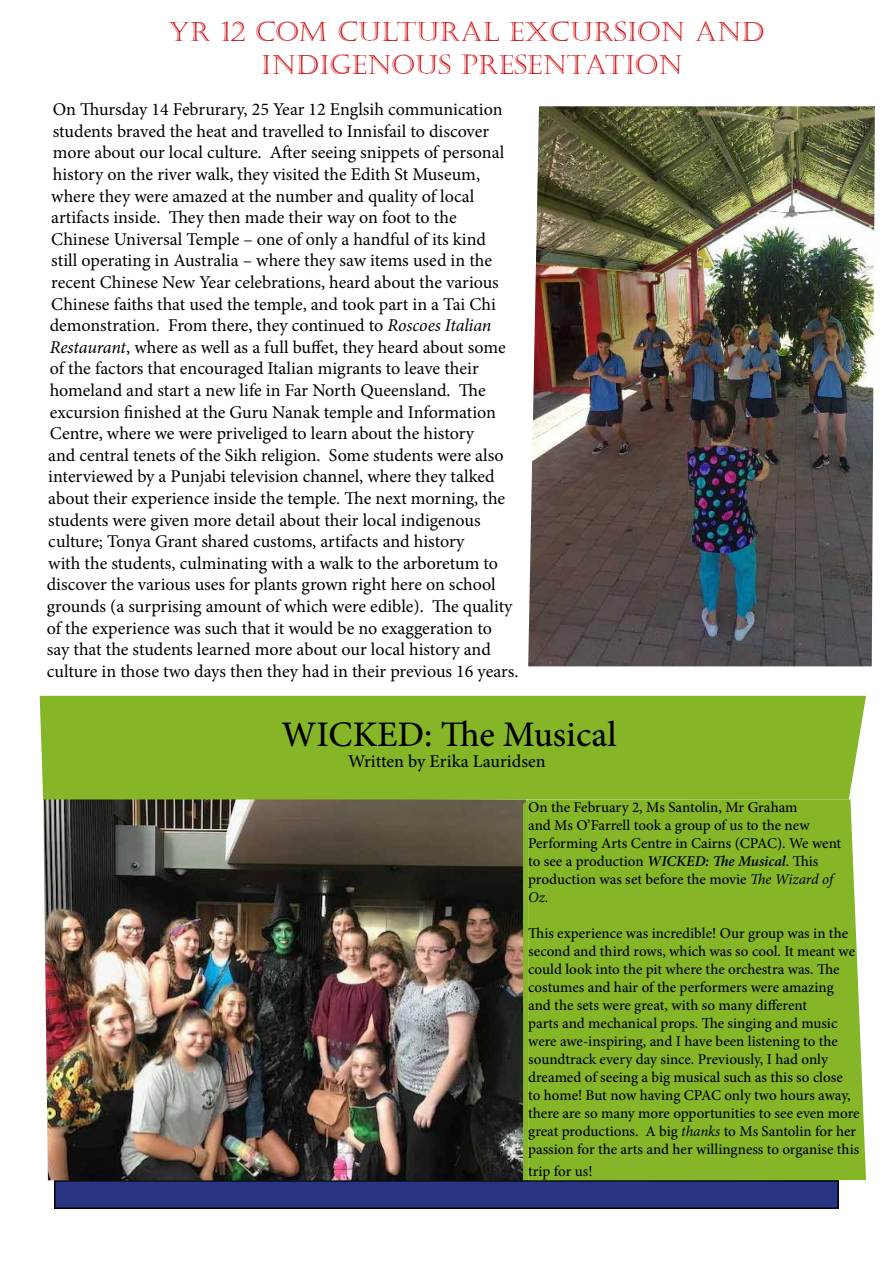
<style>
.page{position:relative;width:893px;height:1263px;background:#fff}
.page>*{position:absolute;margin:0;border:0;box-sizing:border-box;transform-origin:0 0}
.t1{font:500 36px "Minion Pro";color:#000}
.t2{font:27px/32.4px "Castellar";color:#cd171a;text-align:center}
.t3{font:18px "Minion Pro";color:#000}
.t4{font:500 18px "Minion Pro";color:#000}
.t5{font:500 15px/18px "Minion Pro";letter-spacing:-.005em;color:#000}
.s1{font-style:italic}
.s2{font-weight:600;font-style:italic}
.s3{font-weight:400;font-style:italic}
</style>
<div class="page">
<div style="left:55px;top:1181px;width:783px;height:27px;background:#283583"></div>
<div style="left:54px;top:1180px;width:785px;height:29px;border:2px solid #000"></div>
<img style="left:528px;top:106px;width:347px;height:560px">
<div style="left:528px;top:799px;width:338px;height:381px;background:#84b627"></div>
<img style="left:43px;top:799px;width:480px;height:381px">
<div style="left:40px;top:696px;width:826px;height:103px;background:#84b627"></div>
<div style="left:523px;top:799px;width:5px;height:381px;background:#84b627"></div>
<h2 class="t2" style="left:168px;top:16px;width:598px">YR 12 COM CULTURAL EXCURSION AND<br>INDIGENOUS PRESENTATION</h2>
<p class="t3" style="left:53px;top:97px;width:451px">On Thursday 14 Februrary, 25 Year 12 Englsih communication</p>
<p class="t3" style="left:53px;top:119px;width:438px">students braved the heat and travelled to Innisfail to discover</p>
<p class="t3" style="left:53px;top:141px;width:453px">more about our local culture. After seeing snippets of personal</p>
<p class="t3" style="left:53px;top:162px;width:429px">history on the river walk, they visited the Edith St Museum,</p>
<p class="t3" style="left:51px;top:184px;width:424px">where they were amazed at the number and quality of local</p>
<p class="t3" style="left:51px;top:205px;width:407px">artifacts inside. They then made their way on foot to the</p>
<p class="t3" style="left:51px;top:227px;width:436px">Chinese Universal Temple – one of only a handful of its kind</p>
<p class="t3" style="left:51px;top:249px;width:442px">still operating in Australia – where they saw items used in the</p>
<p class="t3" style="left:51px;top:270px;width:449px">recent Chinese New Year celebrations, heard about the various</p>
<p class="t3" style="left:51px;top:292px;width:446px">Chinese faiths that used the temple, and took part in a Tai Chi</p>
<p class="t3" style="left:50px;top:313px;width:443px">demonstration. From there, they continued to <span class="s1">Roscoes Italian</span></p>
<p class="t3" style="left:50px;top:335px;width:458px"><span class="s1">Restaurant</span>, where as well as a full buffet, they heard about some</p>
<p class="t3" style="left:50px;top:357px;width:430px">of the factors that encouraged Italian migrants to leave their</p>
<p class="t3" style="left:50px;top:378px;width:437px">homeland and start a new life in Far North Queensland. The</p>
<p class="t3" style="left:50px;top:400px;width:448px">excursion finished at the Guru Nanak temple and Information</p>
<p class="t3" style="left:50px;top:421px;width:426px">Centre, where we were priveliged to learn about the history</p>
<p class="t3" style="left:48px;top:443px;width:457px">and central tenets of the Sikh religion. Some students were also</p>
<p class="t3" style="left:48px;top:465px;width:448px">interviewed by a Punjabi television channel, where they talked</p>
<p class="t3" style="left:48px;top:486px;width:458px">about their experience inside the temple. The next morning, the</p>
<p class="t3" style="left:48px;top:508px;width:434px">students were given more detail about their local indigenous</p>
<p class="t3" style="left:48px;top:529px;width:418px">culture; Tonya Grant shared customs, artifacts and history</p>
<p class="t3" style="left:48px;top:551px;width:451px">with the students, culminating with a walk to the arboretum to</p>
<p class="t3" style="left:47px;top:573px;width:450px">discover the various uses for plants grown right here on school</p>
<p class="t3" style="left:47px;top:594px;width:467px">grounds (a surprising amount of which were edible). The quality</p>
<p class="t3" style="left:47px;top:616px;width:447px">of the experience was such that it would be no exaggeration to</p>
<p class="t3" style="left:47px;top:637px;width:446px">say that the students learned more about our local history and</p>
<p class="t3" style="left:47px;top:659px;width:473px">culture in those two days then they had in their previous 16 years.</p>
<h1 class="t1" style="left:282px;top:710px;width:337px">WICKED: The Musical</h1>
<p class="t4" style="left:348px;top:749px;width:199px">Written by Erika Lauridsen</p>
<p class="t5" style="left:528px;top:798px;width:315px">On the February 2, Ms Santolin, Mr Graham<br>and Ms O’Farrell took a group of us to the new Performing Arts Centre in Cairns (CPAC). We went to see a production <span class="s2">WICKED: The Musical</span>. This production was set before the movie <span class="s3">The Wizard of Oz.</span></p>
<p class="t5" style="left:528px;top:924px;width:333px">This experience was incredible! Our group was in the second and third rows, which was so cool. It meant we could look into the pit where the orchestra was. The costumes and hair of the performers were amazing and the sets were great, with so many different<br>parts and mechanical props. The singing and music were awe-inspiring, and I have been listening to the soundtrack every day since. Previously, I had only dreamed of seeing a big musical such as this so close<br>to home! But now having CPAC only two hours away, there are so many more opportunities to see even more great productions. A big <span class="s3">thanks</span> to Ms Santolin for her passion for the arts and her willingness to organise this</p>
<p class="t5" style="left:528px;top:1162px;width:66px">trip for us!</p>
</div>
